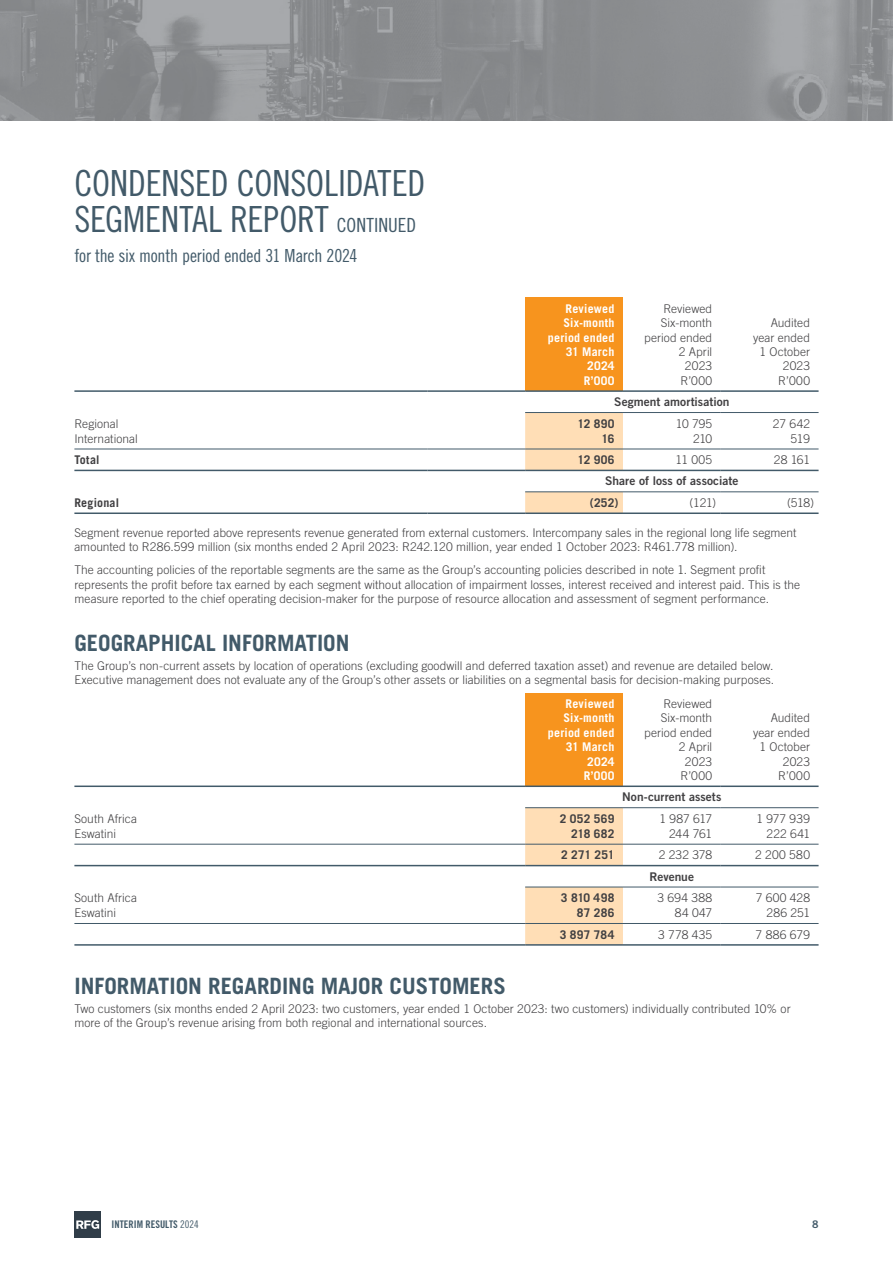
<style>
.page{position:relative;width:893px;height:1263px;background:#fff}
.page>*{position:absolute;margin:0;border:0;box-sizing:border-box;transform-origin:0 0}
.t1{font:36px/36px "Trade Gothic LT Std Cn 18";letter-spacing:-.005em;color:#425a69}
.t2{font:700 22.5px "Trade Gothic LT Std";color:#425a69}
.t3{font:18px "Trade Gothic LT Std Cn 18";letter-spacing:-.01em;color:#425a69}
.t4{font:300 12px/14.4px "Trade Gothic LT Std";letter-spacing:.005em;color:#414042;text-align:right}
.t5{font:700 12px/14.4px "Trade Gothic LT Std";letter-spacing:.02em;color:#fff;text-align:right}
.t6{font:700 12px "Trade Gothic LT Std";letter-spacing:.02em;color:#414042}
.t7{font:12px "Trade Gothic LT Std Bd 2";color:#414042}
.t8{font:10.5px "Trade Gothic LT Std Bd Cn 20";color:#425a69}
.t9{font:10.5px "Trade Gothic LT Std Bd 2";color:#425a69}
.s1{font-size:19.5px}
.s2{font-family:"Trade Gothic LT Std Cn 18"}
</style>
<div class="page">
<img style="left:0;top:0;width:893px;height:120px">
<div style="left:525px;top:298px;width:98px;height:93px;background:#f7941e"></div>
<svg style="left:525px;top:413px;width:98px;height:99px"></svg>
<hr style="left:525px;top:390px;width:98px;height:2px;background:#425a69">
<hr style="left:623px;top:390px;width:98px;height:2px;background:#425a69">
<hr style="left:721px;top:390px;width:98px;height:2px;background:#425a69">
<hr style="left:427px;top:390px;width:98px;height:2px;background:#425a69">
<hr style="left:74px;top:390px;width:353px;height:2px;background:#425a69">
<hr style="left:74px;top:449px;width:353px;height:1px;background:#425a69">
<hr style="left:427px;top:449px;width:98px;height:1px;background:#425a69">
<hr style="left:525px;top:449px;width:98px;height:1px;background:#425a69">
<hr style="left:623px;top:449px;width:98px;height:1px;background:#425a69">
<hr style="left:721px;top:449px;width:98px;height:1px;background:#425a69">
<hr style="left:74px;top:470px;width:353px;height:1px;background:#425a69">
<hr style="left:427px;top:470px;width:98px;height:1px;background:#425a69">
<hr style="left:525px;top:412px;width:98px;height:1px;background:#425a69">
<hr style="left:623px;top:412px;width:98px;height:1px;background:#425a69">
<hr style="left:721px;top:412px;width:98px;height:1px;background:#425a69">
<hr style="left:525px;top:470px;width:98px;height:1px;background:#425a69">
<hr style="left:623px;top:470px;width:98px;height:1px;background:#425a69">
<hr style="left:721px;top:470px;width:98px;height:1px;background:#425a69">
<hr style="left:74px;top:512px;width:353px;height:2px;background:#425a69">
<hr style="left:427px;top:512px;width:98px;height:2px;background:#425a69">
<hr style="left:525px;top:491px;width:98px;height:1px;background:#425a69">
<hr style="left:525px;top:512px;width:98px;height:2px;background:#425a69">
<hr style="left:623px;top:491px;width:98px;height:1px;background:#425a69">
<hr style="left:721px;top:491px;width:98px;height:1px;background:#425a69">
<hr style="left:623px;top:512px;width:98px;height:2px;background:#425a69">
<hr style="left:721px;top:512px;width:98px;height:2px;background:#425a69">
<div style="left:525px;top:693px;width:98px;height:93px;background:#f7941e"></div>
<svg style="left:525px;top:808px;width:98px;height:136px"></svg>
<hr style="left:74px;top:844px;width:451px;height:1px;background:#425a69">
<hr style="left:623px;top:844px;width:98px;height:1px;background:#425a69">
<hr style="left:721px;top:844px;width:98px;height:1px;background:#425a69">
<hr style="left:525px;top:844px;width:98px;height:1px;background:#425a69">
<hr style="left:74px;top:865px;width:451px;height:1px;background:#425a69">
<hr style="left:74px;top:923px;width:451px;height:1px;background:#425a69">
<hr style="left:623px;top:923px;width:98px;height:1px;background:#425a69">
<hr style="left:721px;top:923px;width:98px;height:1px;background:#425a69">
<hr style="left:74px;top:944px;width:451px;height:2px;background:#425a69">
<hr style="left:623px;top:944px;width:98px;height:2px;background:#425a69">
<hr style="left:721px;top:944px;width:98px;height:2px;background:#425a69">
<hr style="left:525px;top:923px;width:98px;height:1px;background:#425a69">
<hr style="left:525px;top:944px;width:98px;height:2px;background:#425a69">
<hr style="left:525px;top:807px;width:98px;height:1px;background:#425a69">
<hr style="left:623px;top:807px;width:98px;height:1px;background:#425a69">
<hr style="left:721px;top:807px;width:98px;height:1px;background:#425a69">
<hr style="left:525px;top:865px;width:98px;height:1px;background:#425a69">
<hr style="left:623px;top:865px;width:98px;height:1px;background:#425a69">
<hr style="left:721px;top:865px;width:98px;height:1px;background:#425a69">
<hr style="left:525px;top:887px;width:98px;height:1px;background:#425a69">
<hr style="left:623px;top:887px;width:98px;height:1px;background:#425a69">
<hr style="left:721px;top:887px;width:98px;height:1px;background:#425a69">
<hr style="left:74px;top:785px;width:451px;height:2px;background:#425a69">
<hr style="left:525px;top:785px;width:98px;height:2px;background:#425a69">
<hr style="left:623px;top:785px;width:98px;height:2px;background:#425a69">
<hr style="left:721px;top:785px;width:98px;height:2px;background:#425a69">
<svg style="left:74px;top:1211px;width:27px;height:27px"></svg>
<h1 class="t1" style="left:74px;top:165px;width:353px">CONDENSED CONSOLIDATED<br>SEGMENTAL REPORT <span class="s1">CONTINUED</span></h1>
<h3 class="t3" style="left:74px;top:245px;width:285px">for the six month period ended 31 March 2024</h3>
<p class="t5" style="left:548px;top:301px;width:68px">Reviewed<br>Six-month period ended<br>31 March<br>2024<br>R’000</p>
<p class="t4" style="left:644px;top:301px;width:70px">Reviewed<br>Six-month period ended<br>2 April<br>2023<br>R’000</p>
<p class="t7" style="left:614px;top:394px;width:117px">Segment amortisation</p>
<p class="t4" style="left:753px;top:315px;width:59px">Audited year ended<br>1 October<br>2023<br>R’000</p>
<p class="t4" style="left:74px;top:416px;width:45px">Regional</p>
<p class="t6" style="left:578px;top:416px;width:38px">12 890</p>
<p class="t4" style="left:676px;top:416px;width:38px">10 795</p>
<p class="t4" style="left:773px;top:416px;width:39px">27 642</p>
<p class="t4" style="left:74px;top:431px;width:65px">International</p>
<p class="t6" style="left:602px;top:431px;width:14px">16</p>
<p class="t4" style="left:693px;top:431px;width:21px">210</p>
<p class="t4" style="left:791px;top:431px;width:21px">519</p>
<p class="t6" style="left:74px;top:452px;width:27px">Total</p>
<p class="t6" style="left:577px;top:452px;width:38px">12 906</p>
<p class="t4" style="left:675px;top:452px;width:38px">11 005</p>
<p class="t4" style="left:774px;top:452px;width:38px">28 161</p>
<p class="t7" style="left:605px;top:474px;width:135px">Share of loss of associate</p>
<p class="t6" style="left:74px;top:495px;width:46px">Regional</p>
<p class="t6" style="left:590px;top:495px;width:30px">(252)</p>
<p class="t4" style="left:689px;top:495px;width:28px">(121)</p>
<p class="t4" style="left:787px;top:495px;width:28px">(518)</p>
<p class="t4" style="left:74px;top:525px;width:724px;text-align:left">Segment revenue reported above represents revenue generated from external customers. Intercompany sales in the regional long life segment amounted to R286.599 million (six months ended 2 April 2023: R242.120 million, year ended 1 October 2023: R461.778 million).</p>
<p class="t4" style="left:74px;top:563px;width:727px;text-align:left">The accounting policies of the reportable segments are the same as the Group’s accounting policies described in note 1. Segment profit represents the profit before tax earned by each segment without allocation of impairment losses, interest received and interest paid. This is the measure reported to the chief operating decision-maker for the purpose of resource allocation and assessment of segment performance.</p>
<h2 class="t2" style="left:74px;top:629px;width:277px">GEOGRAPHICAL INFORMATION</h2>
<p class="t4" style="left:74px;top:658px;width:701px;text-align:left">The Group’s non-current assets by location of operations (excluding goodwill and deferred taxation asset) and revenue are detailed below.<br>Executive management does not evaluate any of the Group’s other assets or liabilities on a segmental basis for decision-making purposes.</p>
<p class="t5" style="left:548px;top:696px;width:68px">Reviewed<br>Six-month period ended<br>31 March<br>2024<br>R’000</p>
<p class="t4" style="left:644px;top:696px;width:70px">Reviewed<br>Six-month period ended<br>2 April<br>2023<br>R’000</p>
<p class="t4" style="left:753px;top:711px;width:59px">Audited year ended<br>1 October<br>2023<br>R’000</p>
<p class="t7" style="left:622px;top:790px;width:101px">Non-current assets</p>
<p class="t4" style="left:74px;top:811px;width:64px">South Africa</p>
<p class="t6" style="left:560px;top:811px;width:56px">2 052 569</p>
<p class="t4" style="left:659px;top:811px;width:54px">1 987 617</p>
<p class="t4" style="left:756px;top:811px;width:55px">1 977 939</p>
<p class="t4" style="left:74px;top:826px;width:43px">Eswatini</p>
<p class="t6" style="left:571px;top:826px;width:45px">218 682</p>
<p class="t4" style="left:669px;top:826px;width:45px">244 761</p>
<p class="t4" style="left:766px;top:826px;width:45px">222 641</p>
<p class="t6" style="left:561px;top:847px;width:55px">2 271 251</p>
<p class="t4" style="left:659px;top:847px;width:55px">2 232 378</p>
<p class="t4" style="left:755px;top:847px;width:56px">2 200 580</p>
<p class="t7" style="left:650px;top:869px;width:46px">Revenue</p>
<p class="t4" style="left:74px;top:890px;width:64px">South Africa</p>
<p class="t6" style="left:561px;top:890px;width:55px">3 810 498</p>
<p class="t4" style="left:658px;top:890px;width:56px">3 694 388</p>
<p class="t4" style="left:756px;top:890px;width:56px">7 600 428</p>
<p class="t4" style="left:74px;top:905px;width:43px">Eswatini</p>
<p class="t6" style="left:577px;top:905px;width:39px">87 286</p>
<p class="t4" style="left:675px;top:905px;width:39px">84 047</p>
<p class="t4" style="left:767px;top:905px;width:45px">286 251</p>
<p class="t6" style="left:560px;top:927px;width:56px">3 897 784</p>
<p class="t4" style="left:658px;top:927px;width:55px">3 778 435</p>
<p class="t4" style="left:756px;top:927px;width:56px">7 886 679</p>
<h2 class="t2" style="left:74px;top:972px;width:433px">INFORMATION REGARDING MAJOR CUSTOMERS</h2>
<p class="t4" style="left:74px;top:1001px;width:718px;text-align:left">Two customers (six months ended 2 April 2023: two customers, year ended 1 October 2023: two customers) individually contributed 10% or more of the Group’s revenue arising from both regional and international sources.</p>
<p class="t8" style="left:112px;top:1218px;width:89px">INTERIM RESULTS <span class="s2">2024</span></p>
<p class="t9" style="left:812px;top:1218px;width:8px">8</p>
</div>
